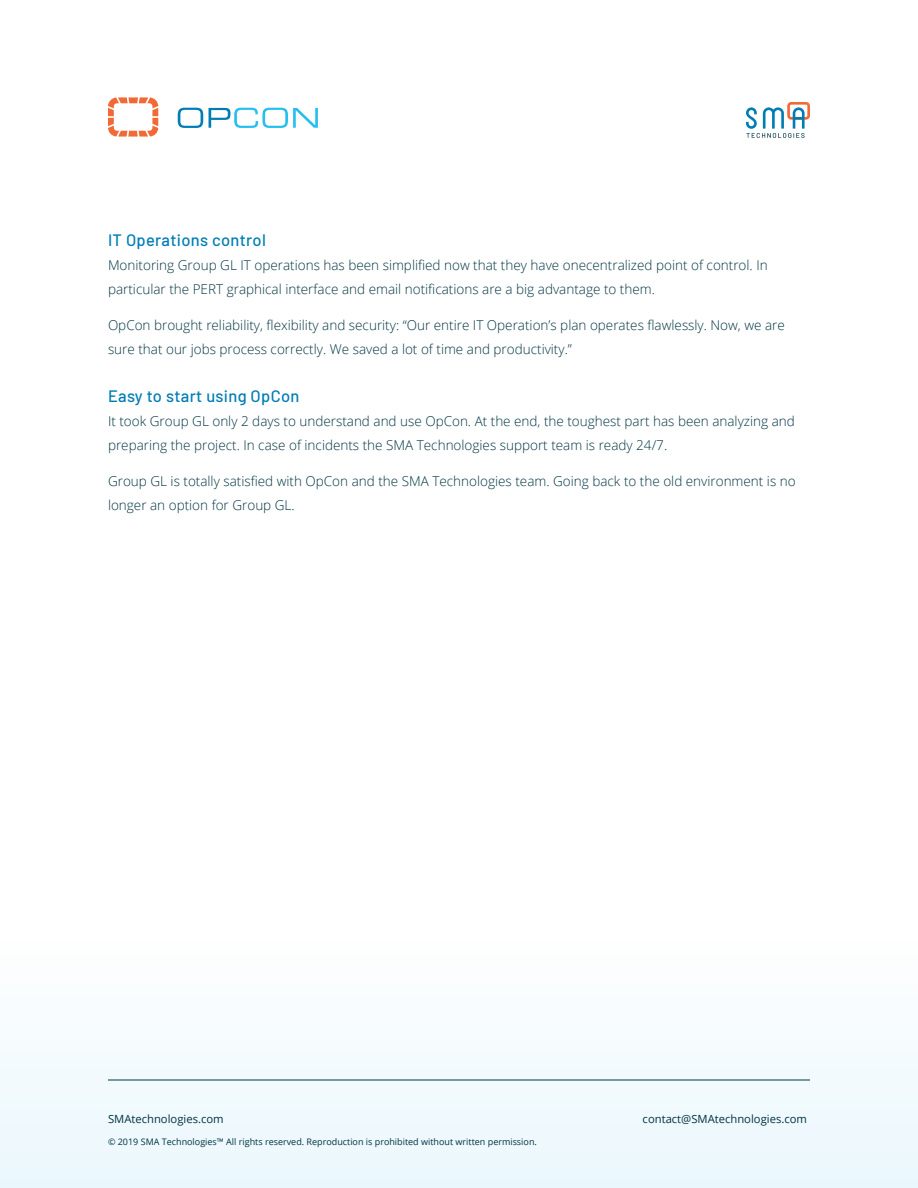
<style>
.page{position:relative;width:918px;height:1188px;background:#fff}
.page>*{position:absolute;margin:0;border:0;box-sizing:border-box;transform-origin:0 0}
.subhead_3{font:500 16.5px "Barlow";letter-spacing:.02em;color:#007db5}
.body_text{font:300 13.5px/24px "Open Sans";color:#003543}
.t1{font:11.25px "Open Sans";color:#003543}
.t2{font:9px "Open Sans";color:#003543}
</style>
<div class="page">
<div style="left:0;top:793px;width:918px;height:395px;background:linear-gradient(to right,#f8fcfe,#f8fcfe)"></div>
<hr style="left:108px;top:1080px;width:702px;height:1px;background:#003543">
<svg style="left:746px;top:102px;width:64px;height:36px"></svg>
<svg style="left:108px;top:97px;width:50px;height:40px"></svg>
<svg style="left:178px;top:108px;width:25px;height:20px"></svg>
<svg style="left:209px;top:108px;width:109px;height:20px"></svg>
<p class="subhead_3" style="left:108px;top:228px;width:159px">IT Operations control</p>
<p class="body_text" style="left:108px;top:253px;width:661px">Monitoring Group GL IT operations has been simplified now that they have onecentralized point of control. In particular the PERT graphical interface and email notifications are a big advantage to them.</p>
<p class="body_text" style="left:108px;top:313px;width:678px">OpCon brought reliability, flexibility and security: “Our entire IT Operation’s plan operates flawlessly. Now, we are sure that our jobs process correctly. We saved a lot of time and productivity.”</p>
<p class="subhead_3" style="left:108px;top:384px;width:193px">Easy to start using OpCon</p>
<p class="body_text" style="left:108px;top:409px;width:688px">It took Group GL only 2 days to understand and use OpCon. At the end, the toughest part has been analyzing and preparing the project. In case of incidents the SMA Technologies support team is ready 24/7.</p>
<p class="body_text" style="left:108px;top:469px;width:689px">Group GL is totally satisfied with OpCon and the SMA Technologies team. Going back to the old environment is no longer an option for Group GL.</p>
<p class="t1" style="left:108px;top:1112px;width:117px">SMAtechnologies.com</p>
<p class="t1" style="left:643px;top:1112px;width:166px">contact@SMAtechnologies.com</p>
<p class="t2" style="left:108px;top:1135px;width:430px">© 2019 SMA Technologies™ All rights reserved. Reproduction is prohibited without written permission.</p>
</div>
